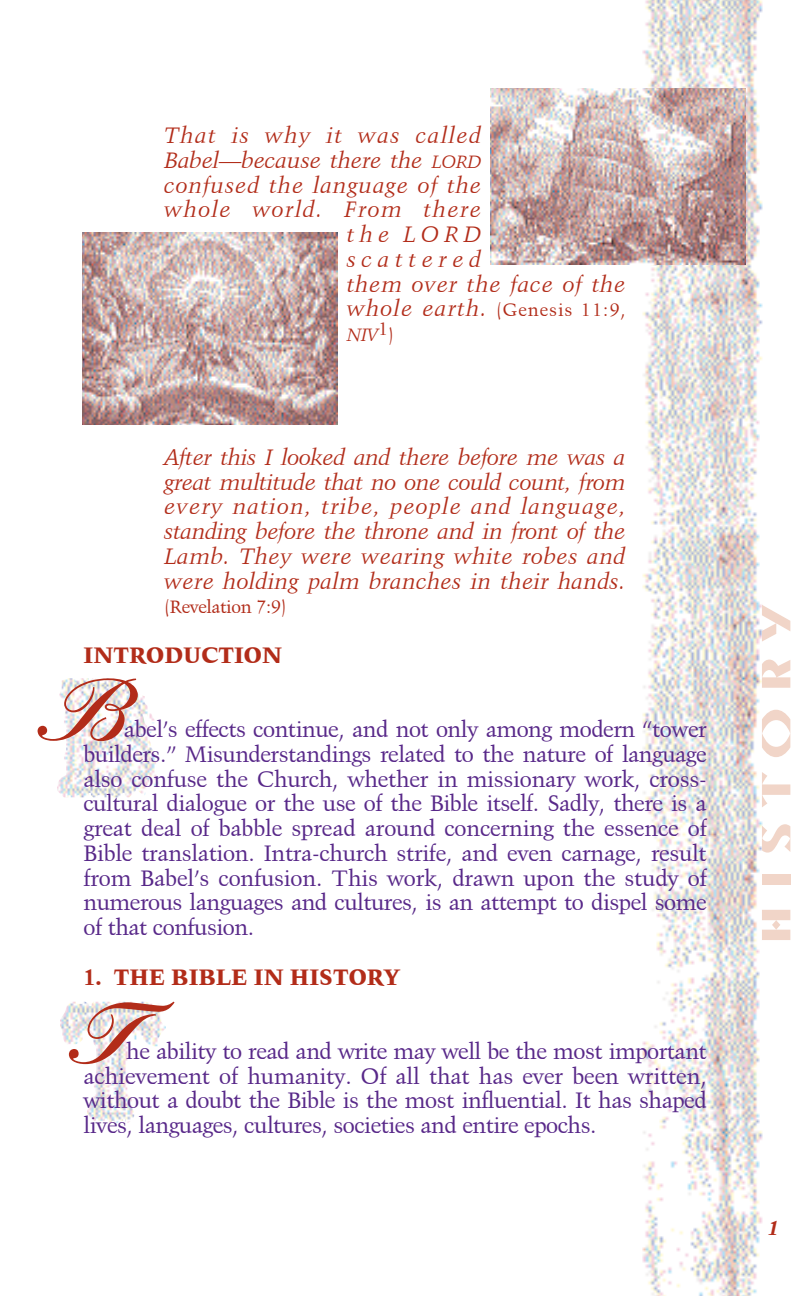
<style>
.page{position:relative;width:810px;height:1296px;background:#fff}
.page>*{position:absolute;margin:0;border:0;box-sizing:border-box;transform-origin:0 0}
.t1{font:90px "Kunstlerschreibsch D Bol";color:#b22c19}
.t2{font:40.5px "Kino";letter-spacing:.18em;color:#f1d5c8;scale:2 1}
.t3{font:22.5px/24.8px "Kuenst 480 BT";letter-spacing:-.015em;color:#582889;text-align:justify}
.t4{font:italic 22.5px/24.8px "Kuenst 480 BT";letter-spacing:.035em;color:#b22c19;text-align:justify}
.t5{font:italic 22.5px "Kuenst 480 BT";letter-spacing:.065em;color:#b22c19}
.t6{font:22.5px "Kuenst 480 Blk BT";color:#b22c19}
.t7{font:italic 22.5px "Kuenst 480 BT";color:#b22c19}
.t8{font:italic 22.5px "Kuenst 480 BT";letter-spacing:.25em;color:#b22c19}
.t9{font:italic 20.25px "Kuenst 480 Blk BT";color:#b22c19}
.t10{font:18px/24.8px "Kuenst 480 BT";letter-spacing:.055em;color:#b22c19}
.t11{font:18px "Kuenst 480 BT";letter-spacing:-.015em;color:#b22c19}
.s1{font-size:18px}
.s2{font-style:italic;font-size:22.5px}
.s3{font-style:italic}
</style>
<div class="page">
<img style="left:57px;top:678px;width:101px;height:120px">
<img style="left:60px;top:1002px;width:106px;height:121px">
<img style="left:610px;top:0;width:153px;height:1296px">
<img style="left:491px;top:88px;width:254px;height:176px">
<img style="left:82px;top:232px;width:255px;height:192px">
<p class="t5" style="left:164px;top:122px;width:319px">That is why it was called</p>
<p class="t7" style="left:164px;top:146px;width:319px">Babelóbecause there the <span class="s1">LORD</span></p>
<p class="t4" style="left:164px;top:172px;width:319px">confused the language of the</p>
<p class="t5" style="left:164px;top:196px;width:319px">whole world. From there</p>
<p class="t4" style="left:347px;top:222px;width:136px">the LORD</p>
<p class="t8" style="left:347px;top:245px;width:136px">scattered</p>
<p class="t4" style="left:347px;top:271px;width:280px">them over the face of the</p>
<p class="t10" style="left:347px;top:297px;width:280px"><span class="s2">whole earth.</span> (Genesis 11:9,<br><span class="s3">NIV</span>1)</p>
<p class="t4" style="left:164px;top:444px;width:463px">After this I looked and there before me was a great multitude that no one could count, from every nation, tribe, people and language, standing before the throne and in front of the Lamb. They were wearing white robes and were holding palm branches in their hands.</p>
<p class="t11" style="left:164px;top:596px;width:123px">(Revelation 7:9)</p>
<p class="t6" style="left:83px;top:641px;width:200px">INTRODUCTION</p>
<h1 class="t1" style="left:36px;top:658px;width:94px">B</h1>
<p class="t3" style="left:83px;top:717px;width:625px;text-indent:40px">abelís effects continue, and not only among modern ìtower builders.î Misunderstandings related to the nature of language also confuse the Church, whether in missionary work, cross&shy;cultural dialogue or the use of the Bible itself. Sadly, there is a great deal of babble spread around concerning the essence of Bible translation. Intra-church strife, and even carnage, result from Babelís confusion. This work, drawn upon the study of numerous languages and cultures, is an attempt to dispel some of that confusion.</p>
<p class="t6" style="left:83px;top:963px;width:318px">1. THE BIBLE IN HISTORY</p>
<h1 class="t1" style="left:70px;top:981px;width:63px">T</h1>
<p class="t3" style="left:83px;top:1038px;width:625px;text-indent:43px">he ability to read and write may well be the most important achievement of humanity. Of all that has ever been written, without a doubt the Bible is the most influential. It has shaped lives, languages, cultures, societies and entire epochs.</p>
<h2 class="t2" style="left:754px;top:945px;width:172px;rotate:-90deg">HISTORY</h2>
<p class="t9" style="left:767px;top:1215px;width:18px">1</p>
</div>
